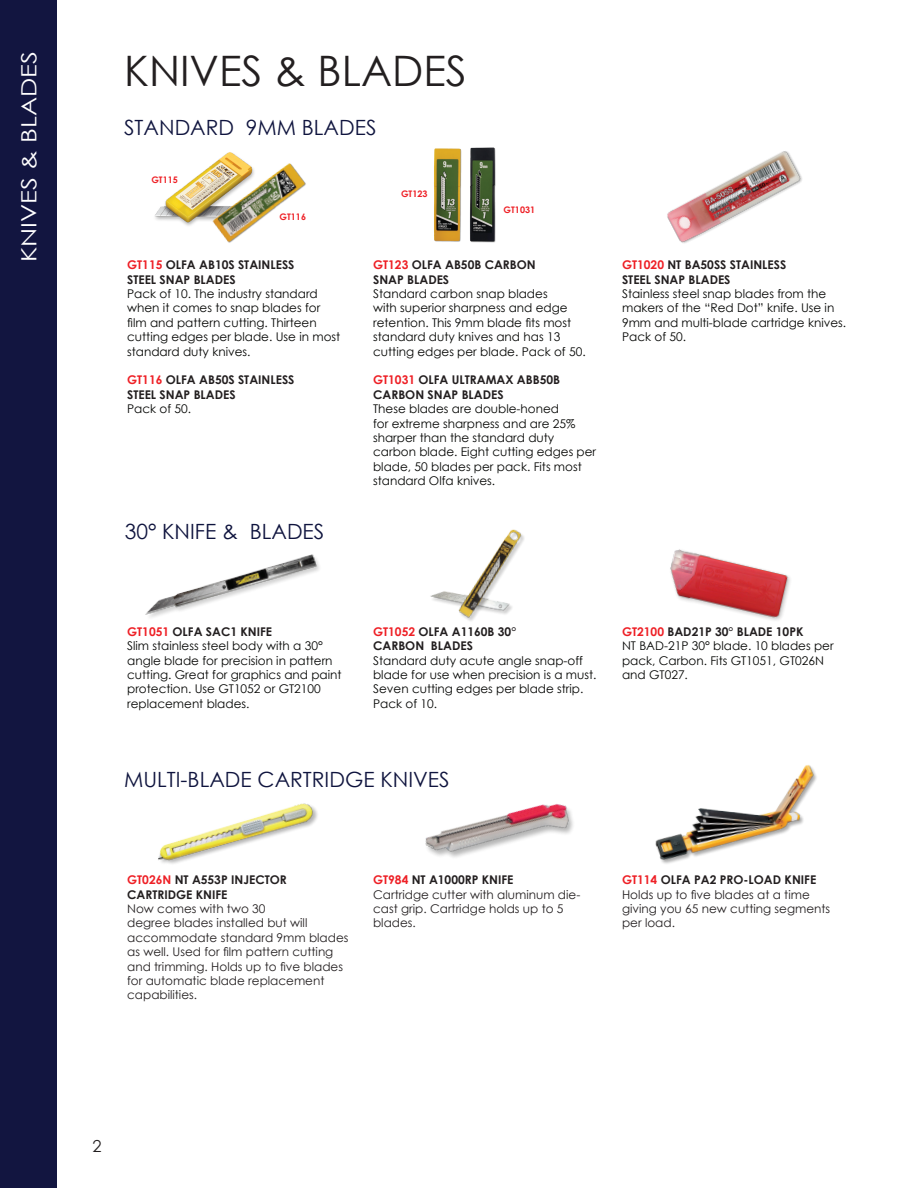
<style>
.page{position:relative;width:918px;height:1188px;background:#fff}
.page>*{position:absolute;margin:0;border:0;box-sizing:border-box;transform-origin:0 0}
.t1{font:42px "Century Gothic";color:#231f20}
.t2{font:21px "Century Gothic";color:#0f143e}
.t3{font:21px "Century Gothic";color:#fff;scale:1.23 1}
.t4{font:16.5px "Century Gothic";color:#231f20}
.t5{font:12px/14.4px "Century Gothic";color:#040503}
.t6{font:12px/14.4px "Century Gothic";color:#231f20}
.t7{font:700 12px/14.4px "Century Gothic";color:#231f20}
.t8{font:700 9px "Century Gothic";color:#ee2026}
.s1{color:#ee2026}
.s2{font-weight:700;color:#ee2026}
.s3{font-weight:700;color:#231f20}
.s4{font-weight:700}
</style>
<div class="page">
<img style="left:430px;top:529px;width:94px;height:92px">
<img style="left:670px;top:549px;width:120px;height:72px">
<img style="left:145px;top:554px;width:174px;height:64px">
<img style="left:155px;top:152px;width:77px;height:74px">
<img style="left:189px;top:153px;width:117px;height:90px">
<img style="left:434px;top:148px;width:28px;height:94px">
<img style="left:470px;top:147px;width:26px;height:96px">
<img style="left:667px;top:151px;width:135px;height:92px">
<img style="left:158px;top:803px;width:160px;height:61px">
<img style="left:425px;top:804px;width:148px;height:54px">
<img style="left:655px;top:765px;width:162px;height:99px">
<div style="left:0;top:0;width:57px;height:1188px;background:#121540"></div>
<h2 class="t3" style="left:14px;top:262px;width:173px;rotate:-90deg">KNIVES &amp; BLADES</h2>
<h1 class="t1" style="left:124px;top:41px;width:344px">KNIVES &amp; BLADES</h1>
<h2 class="t2" style="left:124px;top:113px;width:254px">STANDARD 9MM BLADES</h2>
<p class="t8" style="left:151px;top:173px;width:28px">GT115</p>
<p class="t8" style="left:280px;top:209px;width:28px">GT116</p>
<p class="t7" style="left:127px;top:257px;width:169px"><span class="s1">GT115</span> OLFA AB10S STAINLESS<br>STEEL SNAP BLADES</p>
<p class="t5" style="left:127px;top:286px;width:215px">Pack of 10. The industry standard when it comes to snap blades for film and pattern cutting. Thirteen cutting edges per blade. Use in most standard duty knives.</p>
<p class="t7" style="left:127px;top:372px;width:169px"><span class="s1">GT116</span> OLFA AB50S STAINLESS<br>STEEL SNAP BLADES</p>
<p class="t5" style="left:127px;top:401px;width:65px">Pack of 50.</p>
<h2 class="t2" style="left:125px;top:517px;width:201px">30° KNIFE &amp; BLADES</h2>
<p class="t8" style="left:401px;top:187px;width:28px">GT123</p>
<p class="t8" style="left:504px;top:202px;width:33px">GT1031</p>
<p class="t7" style="left:373px;top:257px;width:164px"><span class="s1">GT123</span> OLFA AB50B CARBON<br>SNAP BLADES</p>
<p class="t5" style="left:373px;top:286px;width:214px">Standard carbon snap blades<br>with superior sharpness and edge retention. This 9mm blade fits most standard duty knives and has 13 cutting edges per blade. Pack of 50.</p>
<p class="t7" style="left:373px;top:372px;width:188px"><span class="s1">GT1031</span> OLFA ULTRAMAX ABB50B<br>CARBON SNAP BLADES</p>
<p class="t5" style="left:373px;top:401px;width:225px">These blades are double-honed<br>for extreme sharpness and are 25% sharper than the standard duty carbon blade. Eight cutting edges per blade, 50 blades per pack. Fits most standard Olfa knives.</p>
<p class="t7" style="left:622px;top:257px;width:166px"><span class="s1">GT1020</span> NT BA50SS STAINLESS<br>STEEL SNAP BLADES</p>
<p class="t5" style="left:622px;top:286px;width:226px">Stainless steel snap blades from the makers of the “Red Dot” knife. Use in<br>9mm and multi-blade cartridge knives.<br>Pack of 50.</p>
<p class="t5" style="left:127px;top:624px;width:216px"><span class="s2">GT1051</span> <span class="s3">OLFA SAC1 KNIFE<br></span>Slim stainless steel body with a 30° angle blade for precision in pattern cutting. Great for graphics and paint protection. Use GT1052 or GT2100 replacement blades.</p>
<p class="t7" style="left:373px;top:624px;width:145px"><span class="s1">GT1052</span> OLFA A1160B 30°<br>CARBON BLADES</p>
<p class="t5" style="left:373px;top:653px;width:225px">Standard duty acute angle snap-off blade for use when precision is a must.<br>Seven cutting edges per blade strip.<br>Pack of 10.</p>
<h2 class="t2" style="left:124px;top:765px;width:327px">MULTI-BLADE CARTRIDGE KNIVES</h2>
<p class="t5" style="left:622px;top:624px;width:213px"><span class="s2">GT2100</span> <span class="s3">BAD21P 30° BLADE 10PK<br></span>NT BAD-21P 30° blade. 10 blades per pack, Carbon. Fits GT1051, GT026N and GT027.</p>
<p class="t7" style="left:127px;top:872px;width:161px"><span class="s1">GT026N</span> NT A553P INJECTOR<br>CARTRIDGE KNIFE</p>
<p class="t6" style="left:127px;top:901px;width:223px">Now comes with two 30<br>degree blades installed but will accommodate standard 9mm blades as well. Used for film pattern cutting and trimming. Holds up to five blades for automatic blade replacement capabilities.</p>
<p class="t6" style="left:373px;top:872px;width:209px"><span class="s2">GT984</span> <span class="s4">NT A1000RP KNIFE<br></span>Cartridge cutter with aluminum die&shy;cast grip. Cartridge holds up to 5 blades.</p>
<p class="t6" style="left:622px;top:872px;width:210px"><span class="s2">GT114</span> <span class="s4">OLFA PA2 PRO-LOAD KNIFE<br></span>Holds up to five blades at a time giving you 65 new cutting segments per load.</p>
<h3 class="t4" style="left:92px;top:1135px;width:11px">2</h3>
</div>
